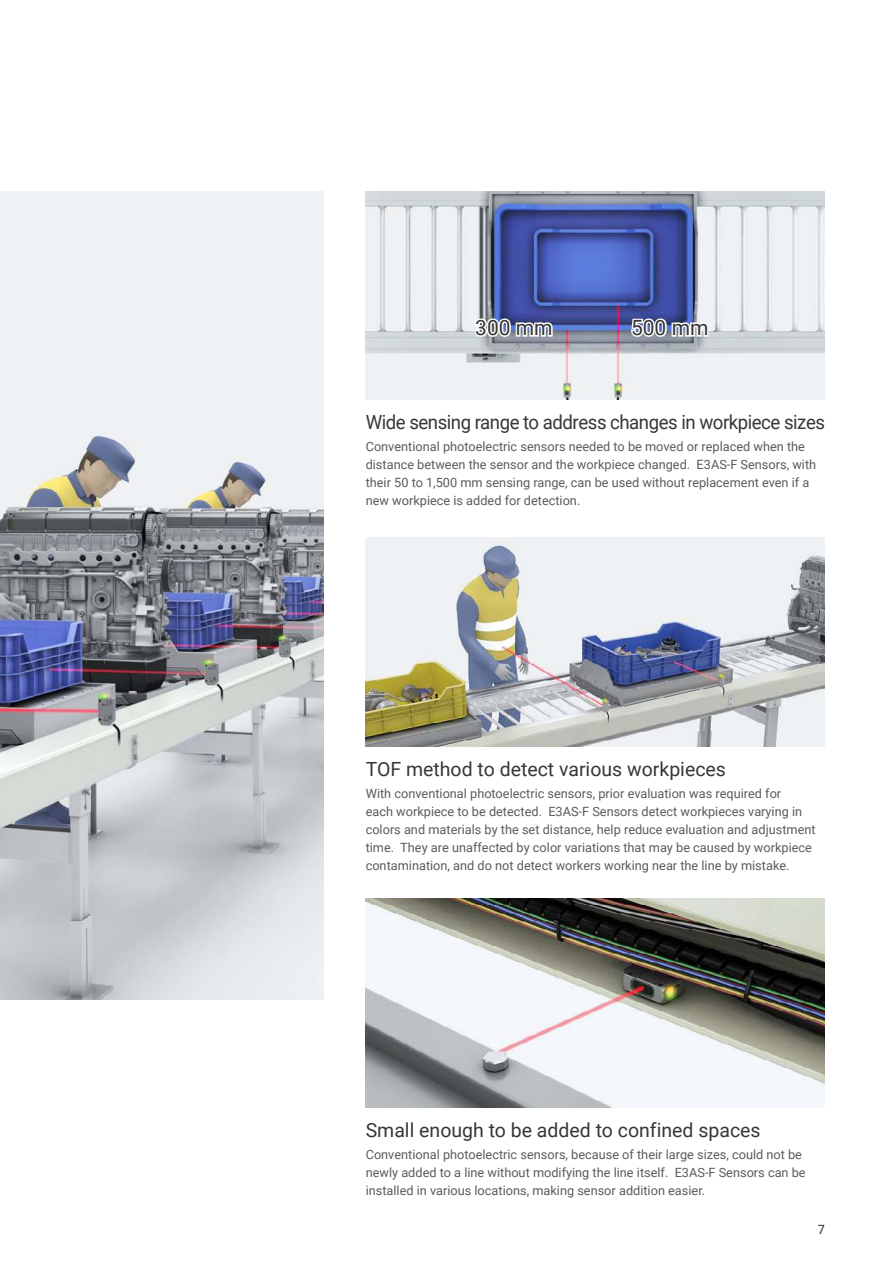
<style>
.page{position:relative;width:893px;height:1263px;background:#fff}
.page>*{position:absolute;margin:0;border:0;box-sizing:border-box;transform-origin:0 0}
.t1{font:21px "Roboto";color:#383738}
.t2{font:19.5px "Roboto";color:#383738}
.t3{font:19.5px "Roboto";letter-spacing:-.025em;color:#383738;scale:.95 1}
.t4{font:12.75px/18px "Roboto";color:#5b5b5e}
.t5{font:12.75px "Roboto";color:#2b2829}
</style>
<div class="page">
<img style="left:366px;top:191px;width:459px;height:209px">
<img style="left:366px;top:538px;width:459px;height:208px">
<img style="left:366px;top:899px;width:459px;height:208px">
<img style="left:0;top:191px;width:323px;height:808px">
<svg style="left:472px;top:316px;width:82px;height:23px"></svg>
<svg style="left:629px;top:316px;width:81px;height:23px"></svg>
<h1 class="t1" style="left:475px;top:318px;width:79px">300 mm</h1>
<h1 class="t1" style="left:631px;top:318px;width:79px">500 mm</h1>
<h2 class="t3" style="left:366px;top:413px;width:485px">Wide sensing range to address changes in workpiece sizes</h2>
<p class="t4" style="left:366px;top:439px;width:452px">Conventional photoelectric sensors needed to be moved or replaced when the distance between the sensor and the workpiece changed. E3AS-F Sensors, with their 50 to 1,500 mm sensing range, can be used without replacement even if a new workpiece is added for detection.</p>
<h2 class="t2" style="left:366px;top:760px;width:362px">TOF method to detect various workpieces</h2>
<p class="t4" style="left:366px;top:785px;width:451px">With conventional photoelectric sensors, prior evaluation was required for<br>each workpiece to be detected. E3AS-F Sensors detect workpieces varying in colors and materials by the set distance, help reduce evaluation and adjustment time. They are unaffected by color variations that may be caused by workpiece contamination, and do not detect workers working near the line by mistake.</p>
<h2 class="t2" style="left:366px;top:1121px;width:396px">Small enough to be added to confined spaces</h2>
<p class="t4" style="left:366px;top:1146px;width:441px">Conventional photoelectric sensors, because of their large sizes, could not be newly added to a line without modifying the line itself. E3AS-F Sensors can be installed in various locations, making sensor addition easier.</p>
<p class="t5" style="left:818px;top:1224px;width:9px">7</p>
</div>
